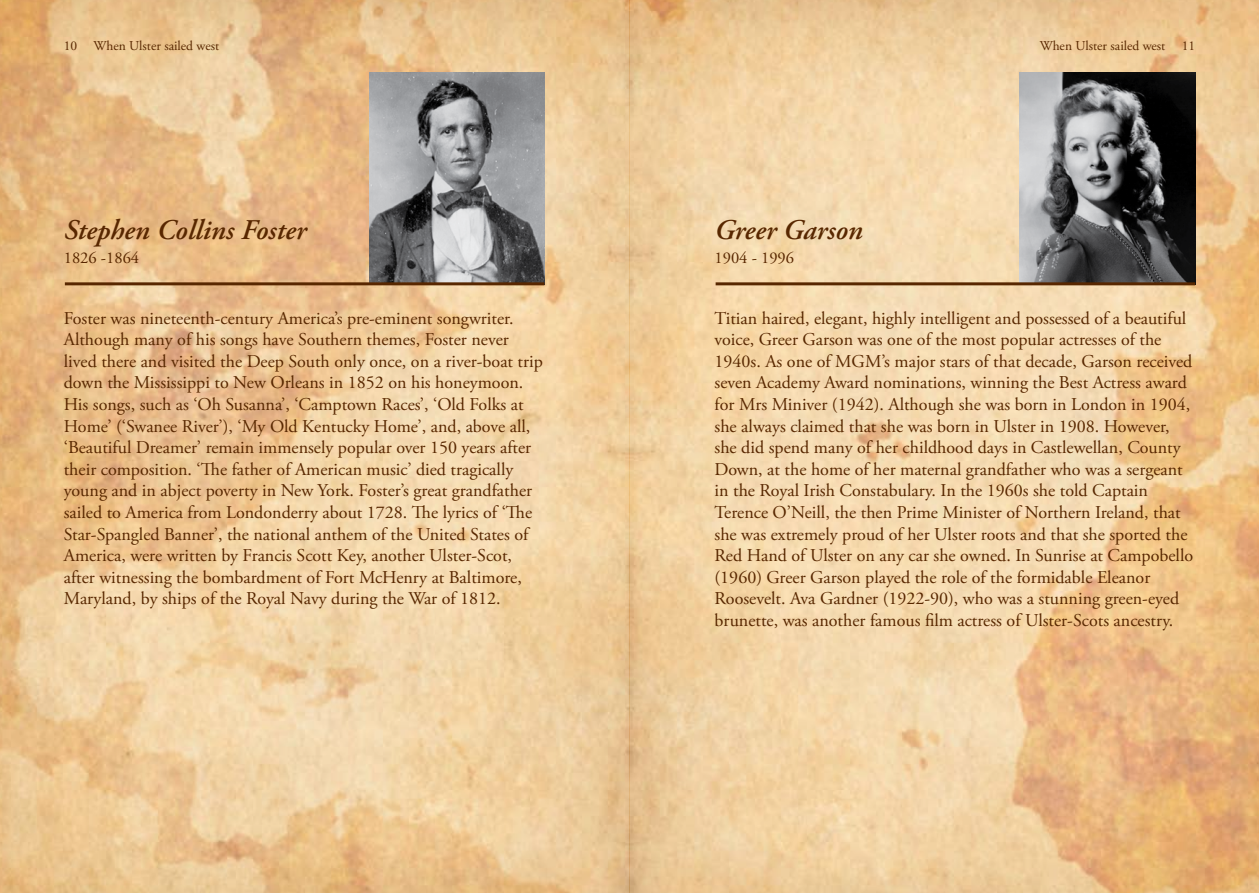
<style>
.page{position:relative;width:1259px;height:893px;background:#fff}
.page>*{position:absolute;margin:0;border:0;box-sizing:border-box;transform-origin:0 0}
.t1{font:italic 600 28.5px "Adobe Garamond Pro";color:#582700}
.t2{font:18px/21.6px "Adobe Garamond Pro";color:#582700}
.t3{font:16.5px "Adobe Garamond Pro";color:#582700}
.t4{font:13.5px "Adobe Garamond Pro";color:#582700}
</style>
<div class="page">
<img style="left:0;top:0;width:1259px;height:893px">
<img style="left:369px;top:72px;width:175px;height:210px">
<hr style="left:65px;top:282px;width:479px;height:3px;background:#582700">
<img style="left:1020px;top:72px;width:175px;height:210px">
<hr style="left:715px;top:282px;width:480px;height:3px;background:#582700">
<p class="t4" style="left:64px;top:37px;width:157px">10 When Ulster sailed west</p>
<p class="t4" style="left:1039px;top:37px;width:157px">When Ulster sailed west 11</p>
<h1 class="t1" style="left:64px;top:214px;width:244px">Stephen Collins Foster</h1>
<p class="t3" style="left:64px;top:248px;width:77px">1826 -1864</p>
<p class="t2" style="left:64px;top:308px;width:480px">Foster was nineteenth-century America’s pre-eminent songwriter.<br>Although many of his songs have Southern themes, Foster never lived there and visited the Deep South only once, on a river-boat trip down the Mississippi to New Orleans in 1852 on his honeymoon.<br>His songs, such as ‘Oh Susanna’, ‘Camptown Races’, ‘Old Folks at Home’ (‘Swanee River’), ‘My Old Kentucky Home’, and, above all, ‘Beautiful Dreamer’ remain immensely popular over 150 years after their composition. ‘The father of American music’ died tragically young and in abject poverty in New York. Foster’s great grandfather sailed to America from Londonderry about 1728. The lyrics of ‘The Star-Spangled Banner’, the national anthem of the United States of America, were written by Francis Scott Key, another Ulster-Scot, after witnessing the bombardment of Fort McHenry at Baltimore, Maryland, by ships of the Royal Navy during the War of 1812.</p>
<h1 class="t1" style="left:714px;top:214px;width:150px">Greer Garson</h1>
<p class="t3" style="left:714px;top:248px;width:81px">1904 - 1996</p>
<p class="t2" style="left:714px;top:308px;width:480px">Titian haired, elegant, highly intelligent and possessed of a beautiful voice, Greer Garson was one of the most popular actresses of the 1940s. As one of MGM’s major stars of that decade, Garson received seven Academy Award nominations, winning the Best Actress award for Mrs Miniver (1942). Although she was born in London in 1904, she always claimed that she was born in Ulster in 1908. However, she did spend many of her childhood days in Castlewellan, County Down, at the home of her maternal grandfather who was a sergeant in the Royal Irish Constabulary. In the 1960s she told Captain Terence O’Neill, the then Prime Minister of Northern Ireland, that she was extremely proud of her Ulster roots and that she sported the Red Hand of Ulster on any car she owned. In Sunrise at Campobello (1960) Greer Garson played the role of the formidable Eleanor Roosevelt. Ava Gardner (1922-90), who was a stunning green-eyed brunette, was another famous film actress of Ulster-Scots ancestry.</p>
</div>
